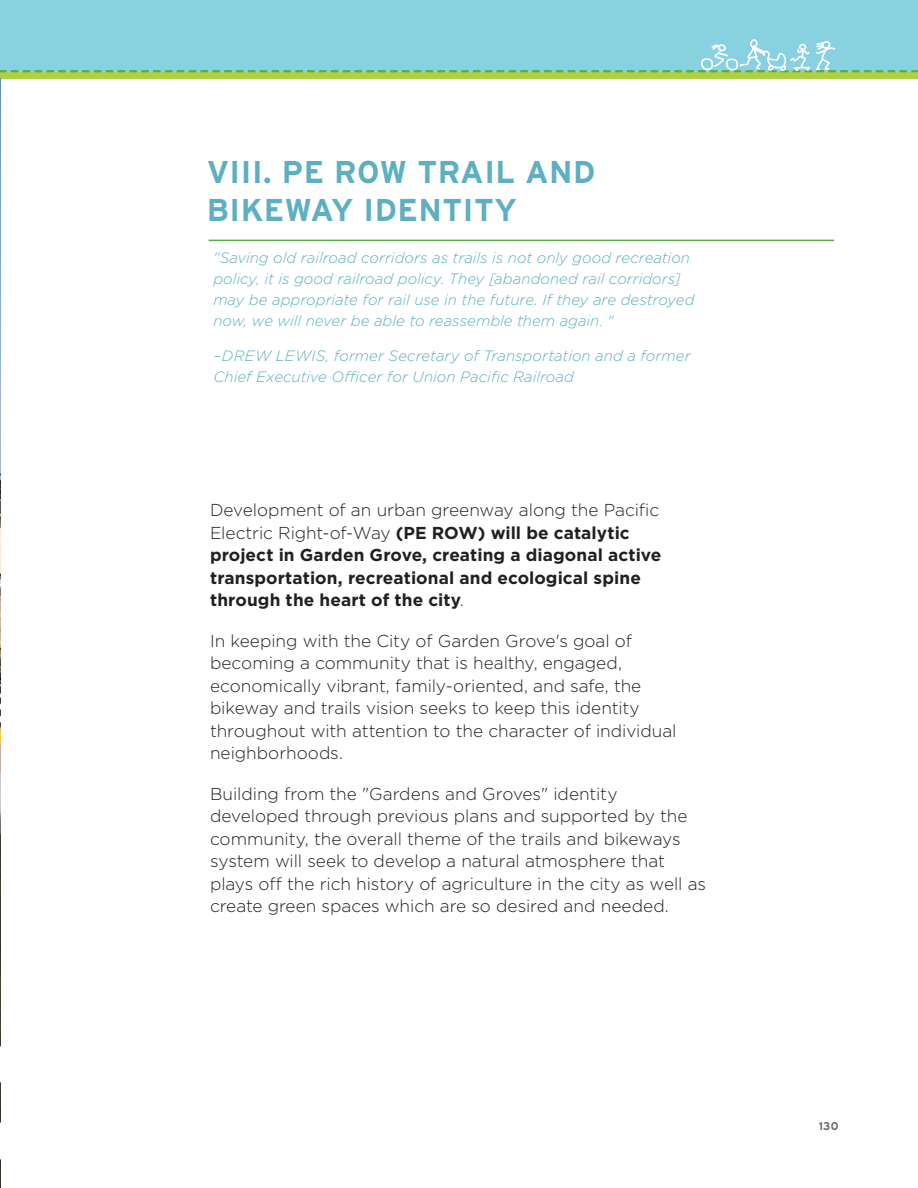
<style>
.page{position:relative;width:918px;height:1188px;background:#fff}
.page>*{position:absolute;margin:0;border:0;box-sizing:border-box;transform-origin:0 0}
.Chapter_Title{font:700 31.5px "Interstate";letter-spacing:.015em;color:#5dafc1}
.Intro_Paragraph_Ital{font:300 17.25px/22.5px "Gotham";letter-spacing:-.005em;color:#231f20}
.Intro_Paragraph_Ital-2{font:700 17.25px/22.5px "Gotham";letter-spacing:.005em;color:#231f20}
.Section_Divider_Head{font:italic 300 15px/21px "Gotham";color:#5dafc1}
.t1{font:700 11.25px "Interstate";color:#6c6d70}
.s1{font-weight:300}
</style>
<div class="page">
<div style="left:0;top:1px;width:918px;height:71px;background:#87d1e0"></div>
<svg style="left:0;top:39px;width:918px;height:40px"></svg>
<img style="left:0;top:79px;width:1px;height:1109px">
<hr style="left:0;top:1052px;width:1px;height:70px;background:#5dafc1">
<hr style="left:209px;top:240px;width:625px;height:1px;background:#59ab47">
<p class="Chapter_Title" style="left:207px;top:155px;width:390px">VIII. PE ROW TRAIL AND</p>
<p class="Chapter_Title" style="left:207px;top:193px;width:312px">BIKEWAY IDENTITY</p>
<p class="Section_Divider_Head" style="left:213px;top:247px;width:483px">"Saving old railroad corridors as trails is not only good recreation policy, it is good railroad policy. They [abandoned rail corridors] may be appropriate for rail use in the future. If they are destroyed now, we will never be able to reassemble them again. "</p>
<p class="Section_Divider_Head" style="left:213px;top:345px;width:479px">–DREW LEWIS, former Secretary of Transportation and a former<br>Chief Executive Officer for Union Pacific Railroad</p>
<p class="Intro_Paragraph_Ital-2" style="left:210px;top:499px;width:453px"><span class="s1">Development of an urban greenway along the Pacific Electric Right-of-Way</span> (PE ROW) will be catalytic project in Garden Grove, creating a diagonal active transportation, recreational and ecological spine through the heart of the city<span class="s1">.</span></p>
<p class="Intro_Paragraph_Ital" style="left:210px;top:629px;width:468px">In keeping with the City of Garden Grove's goal of becoming a community that is healthy, engaged, economically vibrant, family-oriented, and safe, the bikeway and trails vision seeks to keep this identity throughout with attention to the character of individual neighborhoods.</p>
<p class="Intro_Paragraph_Ital" style="left:210px;top:782px;width:498px">Building from the "Gardens and Groves" identity developed through previous plans and supported by the community, the overall theme of the trails and bikeways system will seek to develop a natural atmosphere that plays off the rich history of agriculture in the city as well as create green spaces which are so desired and needed.</p>
<p class="t1" style="left:819px;top:1119px;width:21px">130</p>
</div>
